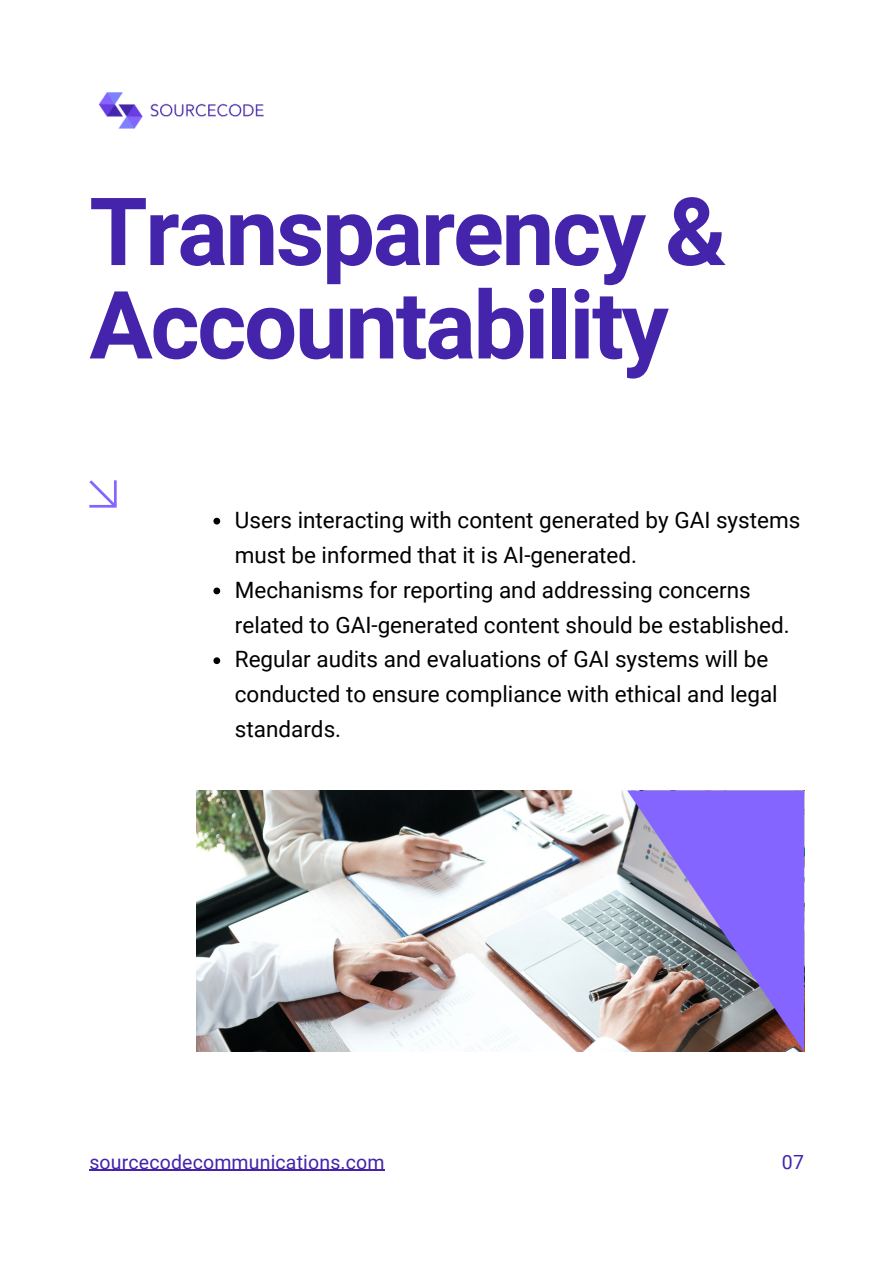
<style>
.page{position:relative;width:894px;height:1264px;background:#fff}
.page>*{position:absolute;margin:0;border:0;box-sizing:border-box;transform-origin:0 0}
.t1{font:700 94.2px/93.3px "Roboto";letter-spacing:-.025em;color:#4424ab}
.t2{font:22.5px/34.8px "Roboto";color:#000}
.t3{font:19.5px "Roboto";letter-spacing:.01em;color:#4424ab}
</style>
<div class="page">
<img style="left:196px;top:790px;width:608px;height:261px">
<svg style="left:213px;top:518px;width:7px;height:6px"></svg>
<svg style="left:213px;top:587px;width:7px;height:7px"></svg>
<svg style="left:213px;top:657px;width:7px;height:7px"></svg>
<img style="left:627px;top:790px;width:176px;height:261px">
<hr style="left:89px;top:1169px;width:295px;height:1px;background:#4424ab">
<svg style="left:89px;top:480px;width:27px;height:27px"></svg>
<img style="left:99px;top:92px;width:165px;height:37px">
<h1 class="t1" style="left:89px;top:186px;width:638px">Transparency &amp;<br>Accountability</h1>
<p class="t2" style="left:235px;top:503px;width:567px">Users interacting with content generated by GAI systems must be informed that it is AI-generated.<br>Mechanisms for reporting and addressing concerns related to GAI-generated content should be established.<br>Regular audits and evaluations of GAI systems will be conducted to ensure compliance with ethical and legal standards.</p>
<p class="t3" style="left:89px;top:1150px;width:296px">sourcecodecommunications.com</p>
<p class="t3" style="left:781px;top:1150px;width:24px">07</p>
</div>
